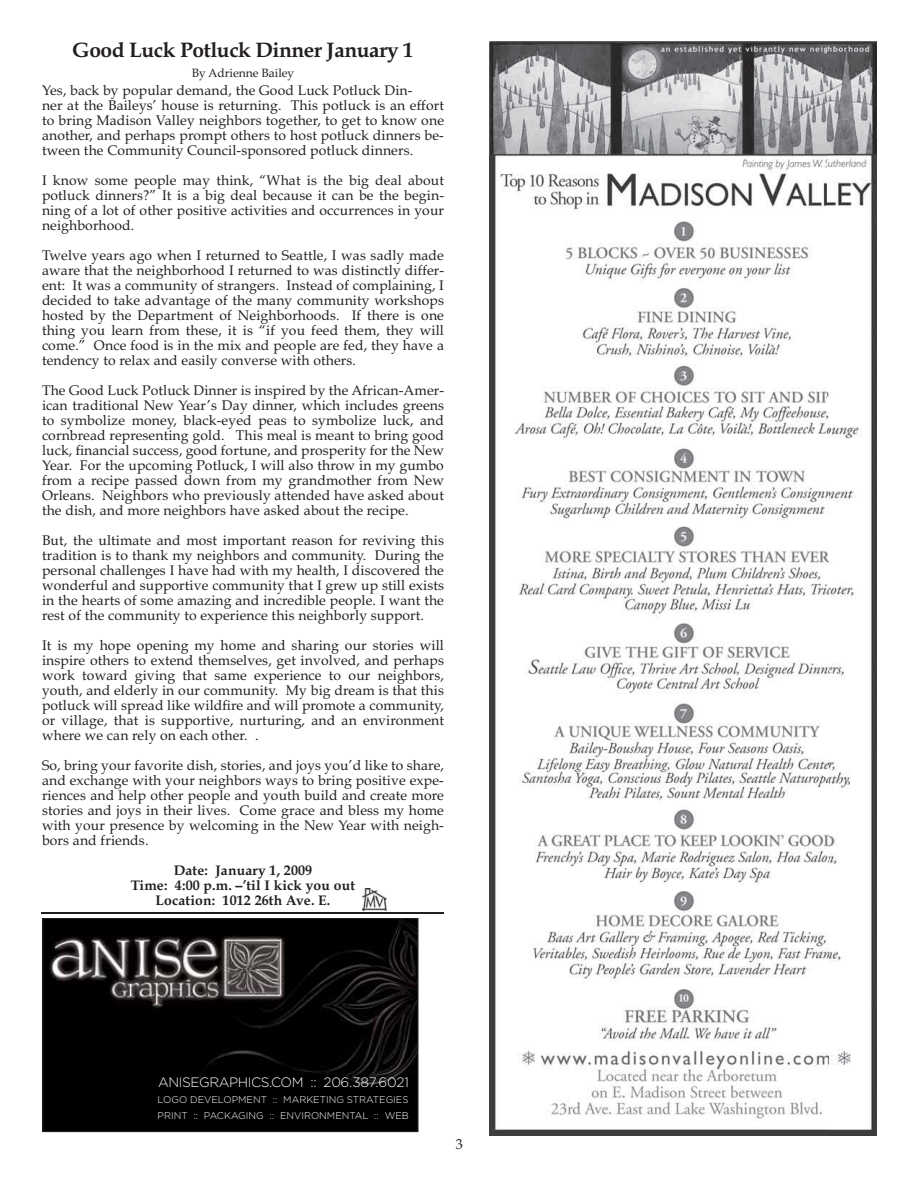
<style>
.page{position:relative;width:918px;height:1188px;background:#fff}
.page>*{position:absolute;margin:0;border:0;box-sizing:border-box;transform-origin:0 0}
.t1{font:700 21px "Book Antiqua";letter-spacing:-.02em;color:#231f20}
.t2{font:14.25px "Book Antiqua";color:#231f20}
.t3{font:13.95px/15px "Book Antiqua";letter-spacing:.01em;color:#231f20;text-align:justify}
.t4{font:700 13.95px/15px "Book Antiqua";letter-spacing:.01em;color:#231f20;text-align:center}
.t5{font:300 13.65px "Gotham";letter-spacing:-.03em;color:#fff}
.t6{font:12px "Book Antiqua";color:#231f20}
.t7{font:300 9.75px/15.9px "Gotham";color:#fff}
</style>
<div class="page">
<hr style="left:42px;top:912px;width:402px;height:1px;background:#231f20">
<img style="left:489px;top:41px;width:388px;height:1095px">
<img style="left:44px;top:920px;width:372px;height:210px">
<div style="left:42px;top:918px;width:376px;height:214px;border:1px solid #231f20"></div>
<img style="left:362px;top:889px;width:24px;height:22px">
<h1 class="t1" style="left:72px;top:42px;width:343px">Good Luck Potluck Dinner January 1</h1>
<p class="t6" style="left:192px;top:68px;width:104px">By Adrienne Bailey</p>
<p class="t3" style="left:42px;top:84px;width:404px;text-align:left">Yes, back by popular demand, the Good Luck Potluck Din-<br>ner at the Baileys’ house is returning. This potluck is an effort to bring Madison Valley neighbors together, to get to know one another, and perhaps prompt others to host potluck dinners be&shy;tween the Community Council-sponsored potluck dinners.</p>
<p class="t3" style="left:42px;top:174px;width:404px">I know some people may think, “What is the big deal about potluck dinners?” It is a big deal because it can be the begin&shy;ning of a lot of other positive activities and occurrences in your neighborhood.</p>
<p class="t3" style="left:42px;top:249px;width:404px">Twelve years ago when I returned to Seattle, I was sadly made aware that the neighborhood I returned to was distinctly differ&shy;ent: It was a community of strangers. Instead of complaining, I decided to take advantage of the many community workshops hosted by the Department of Neighborhoods. If there is one thing you learn from these, it is “if you feed them, they will come.” Once food is in the mix and people are fed, they have a tendency to relax and easily converse with others.</p>
<p class="t3" style="left:42px;top:384px;width:404px">The Good Luck Potluck Dinner is inspired by the African-Amer&shy;ican traditional New Year’s Day dinner, which includes greens to symbolize money, black-eyed peas to symbolize luck, and cornbread representing gold. This meal is meant to bring good luck, financial success, good fortune, and prosperity for the New Year. For the upcoming Potluck, I will also throw in my gumbo from a recipe passed down from my grandmother from New Orleans. Neighbors who previously attended have asked about the dish, and more neighbors have asked about the recipe.</p>
<p class="t3" style="left:42px;top:534px;width:404px">But, the ultimate and most important reason for reviving this tradition is to thank my neighbors and community. During the personal challenges I have had with my health, I discovered the wonderful and supportive community that I grew up still exists in the hearts of some amazing and incredible people. I want the rest of the community to experience this neighborly support.</p>
<p class="t3" style="left:42px;top:639px;width:404px">It is my hope opening my home and sharing our stories will inspire others to extend themselves, get involved, and perhaps work toward giving that same experience to our neighbors, youth, and elderly in our community. My big dream is that this potluck will spread like wildfire and will promote a community, or village, that is supportive, nurturing, and an environment where we can rely on each other. .</p>
<p class="t3" style="left:42px;top:759px;width:404px">So, bring your favorite dish, stories, and joys you’d like to share, and exchange with your neighbors ways to bring positive expe&shy;riences and help other people and youth build and create more stories and joys in their lives. Come grace and bless my home with your presence by welcoming in the New Year with neigh&shy;bors and friends.</p>
<p class="t4" style="left:131px;top:864px;width:226px">Date: January 1, 2009<br>Time: 4:00 p.m. –’til I kick you out<br>Location: 1012 26th Ave. E.</p>
<p class="t5" style="left:158px;top:1078px;width:252px">ANISEGRAPHICS.COM :: 206.387.6021</p>
<p class="t7" style="left:158px;top:1093px;width:253px">LOGO DEVELOPMENT :: MARKETING STRATEGIES<br>PRINT :: PACKAGING :: ENVIRONMENTAL :: WEB</p>
<p class="t2" style="left:456px;top:1139px;width:9px">3</p>
</div>
